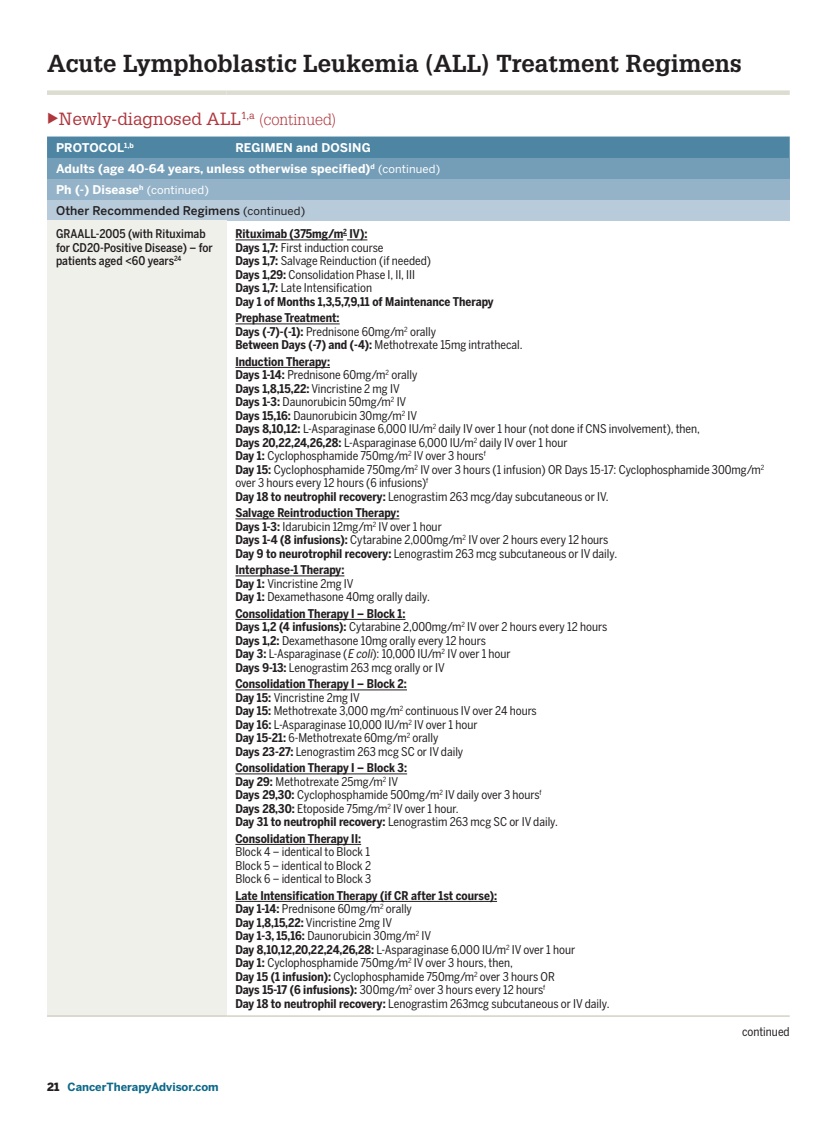
<style>
.page{position:relative;width:837px;height:1134px;background:#fff}
.page>*{position:absolute;margin:0;border:0;box-sizing:border-box;transform-origin:0 0}
.t1{font:700 24px "Glypha LT Std";color:#231f20}
.subhead{font:17.25px "Glypha LT Std";color:#af363d}
.text{font:12px/13.5px "Benton Sans Cond";color:#231f20}
.bold-underline{font:700 12px "Benton Sans Cond";color:#231f20}
.label1{font:700 12px "Benton Sans";letter-spacing:.01em;color:#fff}
.drug-name{font:500 12px/13.5px "Benton Sans Cond";color:#231f20}
.text-2{font:700 12px "Benton Sans Cond";color:#231f20}
.label2{font:500 12px "Benton Sans";letter-spacing:.01em;color:#231f20}
.t2{font:700 11.25px "Benton Sans";color:#0e698a}
.s1{font-weight:300;font-size:15.75px}
.s2{font-weight:400;font-size:11.25px}
.s3{font-weight:700}
.s4{font-style:italic}
.s5{font-weight:900;color:#231f20}
</style>
<div class="page">
<div style="left:47px;top:137px;width:743px;height:21px;background:#4d85a2"></div>
<div style="left:47px;top:158px;width:743px;height:21px;background:#749db7"></div>
<div style="left:47px;top:179px;width:743px;height:21px;background:#94b3c8"></div>
<div style="left:47px;top:200px;width:743px;height:21px;background:#b8cbdb"></div>
<div style="left:47px;top:221px;width:179px;height:795px;background:#f0f0eb"></div>
<hr style="left:47px;top:1016px;width:179px;height:1px;background:#bdbca8">
<hr style="left:226px;top:1016px;width:564px;height:1px;background:#bdbca8">
<div style="left:47px;top:90px;width:179px;height:5px;background:#dcdcd1"></div>
<div style="left:226px;top:90px;width:564px;height:5px;background:#dcdcd1"></div>
<hr style="left:235px;top:240px;width:108px;height:1px;background:#231f20">
<svg style="left:343px;top:235px;width:24px;height:6px"></svg>
<hr style="left:235px;top:324px;width:105px;height:1px;background:#231f20">
<hr style="left:235px;top:367px;width:95px;height:1px;background:#231f20">
<hr style="left:235px;top:519px;width:164px;height:1px;background:#231f20">
<hr style="left:235px;top:576px;width:109px;height:1px;background:#231f20">
<hr style="left:235px;top:619px;width:171px;height:1px;background:#231f20">
<hr style="left:235px;top:690px;width:172px;height:1px;background:#231f20">
<hr style="left:235px;top:774px;width:172px;height:1px;background:#231f20">
<hr style="left:235px;top:844px;width:126px;height:1px;background:#231f20">
<hr style="left:235px;top:901px;width:262px;height:1px;background:#231f20">
<p class="t1" style="left:47px;top:49px;width:696px">Acute Lymphoblastic Leukemia (ALL) Treatment Regimens</p>
<p class="subhead" style="left:47px;top:108px;width:291px">◆Newly-diagnosed ALL<sup>1,a</sup> <span class="s1">(continued)</span></p>
<p class="label1" style="left:56px;top:140px;width:79px">PROTOCOL<sup>1,b</sup></p>
<p class="label1" style="left:235px;top:140px;width:137px">REGIMEN and DOSING</p>
<p class="label1" style="left:56px;top:161px;width:386px">Adults (age 40-64 years, unless otherwise specified)<sup>d</sup> <span class="s2">(continued)</span></p>
<p class="label1" style="left:56px;top:182px;width:154px">Ph (-) Disease<sup>h</sup> <span class="s2">(continued)</span></p>
<p class="label2" style="left:56px;top:203px;width:251px">Other Recommended Regimens <span class="s2">(continued)</span></p>
<p class="drug-name" style="left:56px;top:227px;width:158px">GRAALL-2005 (with Rituximab for CD20-Positive Disease) – for patients aged &lt;60 years<sup>24</sup></p>
<p class="bold-underline" style="left:235px;top:227px;width:134px">Rituximab (375mg/m<sup>2</sup> IV):</p>
<p class="text" style="left:235px;top:241px;width:150px"><span class="s3">Days 1,7:</span> First induction course</p>
<p class="text" style="left:235px;top:254px;width:197px"><span class="s3">Days 1,7:</span> Salvage Reinduction (if needed)</p>
<p class="text" style="left:235px;top:268px;width:181px"><span class="s3">Days 1,29:</span> Consolidation Phase I, II, III</p>
<p class="text" style="left:235px;top:281px;width:138px"><span class="s3">Days 1,7:</span> Late Intensification</p>
<p class="text-2" style="left:235px;top:294px;width:260px">Day 1 of Months 1,3,5,7,9,11 of Maintenance Therapy</p>
<p class="bold-underline" style="left:235px;top:311px;width:106px">Prephase Treatment:</p>
<p class="text" style="left:235px;top:325px;width:202px"><span class="s3">Days (-7)-(-1):</span> Prednisone 60mg/m<sup>2</sup> orally</p>
<p class="text" style="left:235px;top:338px;width:289px"><span class="s3">Between Days (-7) and (-4):</span> Methotrexate 15mg intrathecal.</p>
<p class="bold-underline" style="left:235px;top:354px;width:96px">Induction Therapy:</p>
<p class="text" style="left:235px;top:368px;width:184px"><span class="s3">Days 1-14:</span> Prednisone 60mg/m<sup>2</sup> orally</p>
<p class="text" style="left:235px;top:382px;width:166px"><span class="s3">Days 1,8,15,22:</span> Vincristine 2 mg IV</p>
<p class="text" style="left:235px;top:395px;width:172px"><span class="s3">Days 1-3:</span> Daunorubicin 50mg/m<sup>2</sup> IV</p>
<p class="text" style="left:235px;top:409px;width:183px"><span class="s3">Days 15,16:</span> Daunorubicin 30mg/m<sup>2</sup> IV</p>
<p class="text" style="left:235px;top:422px;width:466px"><span class="s3">Days 8,10,12:</span> L-Asparaginase 6,000 IU/m<sup>2</sup> daily IV over 1 hour (not done if CNS involvement), then,</p>
<p class="text" style="left:235px;top:436px;width:334px"><span class="s3">Days 20,22,24,26,28:</span> L-Asparaginase 6,000 IU/m<sup>2</sup> daily IV over 1 hour</p>
<p class="text" style="left:235px;top:449px;width:252px"><span class="s3">Day 1:</span> Cyclophosphamide 750mg/m<sup>2</sup> IV over 3 hours<sup>f</sup></p>
<p class="text" style="left:235px;top:463px;width:531px"><span class="s3">Day 15:</span> Cyclophosphamide 750mg/m<sup>2</sup> IV over 3 hours (1 infusion) OR Days 15-17: Cyclophosphamide 300mg/m<sup>2 </sup>over 3 hours every 12 hours (6 infusions)<sup>f</sup></p>
<p class="text" style="left:235px;top:490px;width:375px"><span class="s3">Day 18 to neutrophil recovery:</span> Lenograstim 263 mcg/day subcutaneous or IV.</p>
<p class="bold-underline" style="left:235px;top:506px;width:166px">Salvage Reintroduction Therapy:</p>
<p class="text" style="left:235px;top:520px;width:208px"><span class="s3">Days 1-3:</span> Idarubicin 12mg/m<sup>2</sup> IV over 1 hour</p>
<p class="text" style="left:235px;top:533px;width:375px"><span class="s3">Days 1-4 (8 infusions):</span> Cytarabine 2,000mg/m<sup>2</sup> IV over 2 hours every 12 hours</p>
<p class="text" style="left:235px;top:547px;width:383px"><span class="s3">Day 9 to neurotrophil recovery:</span> Lenograstim 263 mcg subcutaneous or IV daily.</p>
<p class="bold-underline" style="left:235px;top:563px;width:111px">Interphase-1 Therapy:</p>
<p class="text" style="left:235px;top:577px;width:120px"><span class="s3">Day 1:</span> Vincristine 2mg IV</p>
<p class="text" style="left:235px;top:590px;width:196px"><span class="s3">Day 1:</span> Dexamethasone 40mg orally daily.</p>
<p class="bold-underline" style="left:235px;top:606px;width:172px">Consolidation Therapy I – Block 1:</p>
<p class="text" style="left:235px;top:620px;width:373px"><span class="s3">Days 1,2 (4 infusions):</span> Cytarabine 2,000mg/m<sup>2</sup> IV over 2 hours every 12 hours</p>
<p class="text" style="left:235px;top:634px;width:252px"><span class="s3">Days 1,2:</span> Dexamethasone 10mg orally every 12 hours</p>
<p class="text" style="left:235px;top:647px;width:277px"><span class="s3">Day 3:</span> L-Asparaginase (<span class="s4">E coli</span>): 10,000 IU/m<sup>2</sup> IV over 1 hour</p>
<p class="text" style="left:235px;top:661px;width:211px"><span class="s3">Days 9-13:</span> Lenograstim 263 mcg orally or IV</p>
<p class="bold-underline" style="left:235px;top:677px;width:173px">Consolidation Therapy I – Block 2:</p>
<p class="text" style="left:235px;top:691px;width:126px"><span class="s3">Day 15:</span> Vincristine 2mg IV</p>
<p class="text" style="left:235px;top:704px;width:303px"><span class="s3">Day 15:</span> Methotrexate 3,000 mg/m<sup>2</sup> continuous IV over 24 hours</p>
<p class="text" style="left:235px;top:718px;width:244px"><span class="s3">Day 16:</span> L-Asparaginase 10,000 IU/m<sup>2</sup> IV over 1 hour</p>
<p class="text" style="left:235px;top:731px;width:205px"><span class="s3">Day 15-21:</span> 6-Methotrexate 60mg/m<sup>2</sup> orally</p>
<p class="text" style="left:235px;top:745px;width:230px"><span class="s3">Days 23-27:</span> Lenograstim 263 mcg SC or IV daily</p>
<p class="bold-underline" style="left:235px;top:761px;width:173px">Consolidation Therapy I – Block 3:</p>
<p class="text" style="left:235px;top:775px;width:164px"><span class="s3">Day 29:</span> Methotrexate 25mg/m<sup>2</sup> IV</p>
<p class="text" style="left:235px;top:788px;width:308px"><span class="s3">Days 29,30:</span> Cyclophosphamide 500mg/m<sup>2</sup> IV daily over 3 hours<sup>f</sup></p>
<p class="text" style="left:235px;top:802px;width:225px"><span class="s3">Days 28,30:</span> Etoposide 75mg/m<sup>2</sup> IV over 1 hour.</p>
<p class="text" style="left:235px;top:815px;width:324px"><span class="s3">Day 31 to neutrophil recovery:</span> Lenograstim 263 mcg SC or IV daily.</p>
<p class="bold-underline" style="left:235px;top:831px;width:127px">Consolidation Therapy II:</p>
<p class="text" style="left:235px;top:845px;width:136px">Block 4 – identical to Block 1</p>
<p class="text" style="left:235px;top:859px;width:137px">Block 5 – identical to Block 2</p>
<p class="text" style="left:235px;top:872px;width:138px">Block 6 – identical to Block 3</p>
<p class="bold-underline" style="left:235px;top:888px;width:263px">Late Intensification Therapy (if CR after 1st course):</p>
<p class="text" style="left:235px;top:902px;width:178px"><span class="s3">Day 1-14:</span> Prednisone 60mg/m<sup>2</sup> orally</p>
<p class="text" style="left:235px;top:916px;width:158px"><span class="s3">Day 1,8,15,22:</span> Vincristine 2mg IV</p>
<p class="text" style="left:235px;top:929px;width:197px"><span class="s3">Day 1-3, 15,16:</span> Daunorubicin 30mg/m<sup>2</sup> IV</p>
<p class="text" style="left:235px;top:943px;width:341px"><span class="s3">Day 8,10,12,20,22,24,26,28:</span> L-Asparaginase 6,000 IU/m<sup>2</sup> IV over 1 hour</p>
<p class="text" style="left:235px;top:956px;width:279px"><span class="s3">Day 1:</span> Cyclophosphamide 750mg/m<sup>2</sup> IV over 3 hours, then,</p>
<p class="text" style="left:235px;top:970px;width:321px"><span class="s3">Day 15 (1 infusion):</span> Cyclophosphamide 750mg/m<sup>2</sup> over 3 hours OR<br><span class="s3">Days 15-17 (6 infusions):</span> 300mg/m<sup>2</sup> over 3 hours every 12 hours<sup>f</sup></p>
<p class="text" style="left:235px;top:997px;width:376px"><span class="s3">Day 18 to neutrophil recovery:</span> Lenograstim 263mcg subcutaneous or IV daily.</p>
<p class="t2" style="left:47px;top:1080px;width:173px"><span class="s5">21</span> CancerTherapyAdvisor.com</p>
<p class="text" style="left:742px;top:1025px;width:49px">continued</p>
</div>
